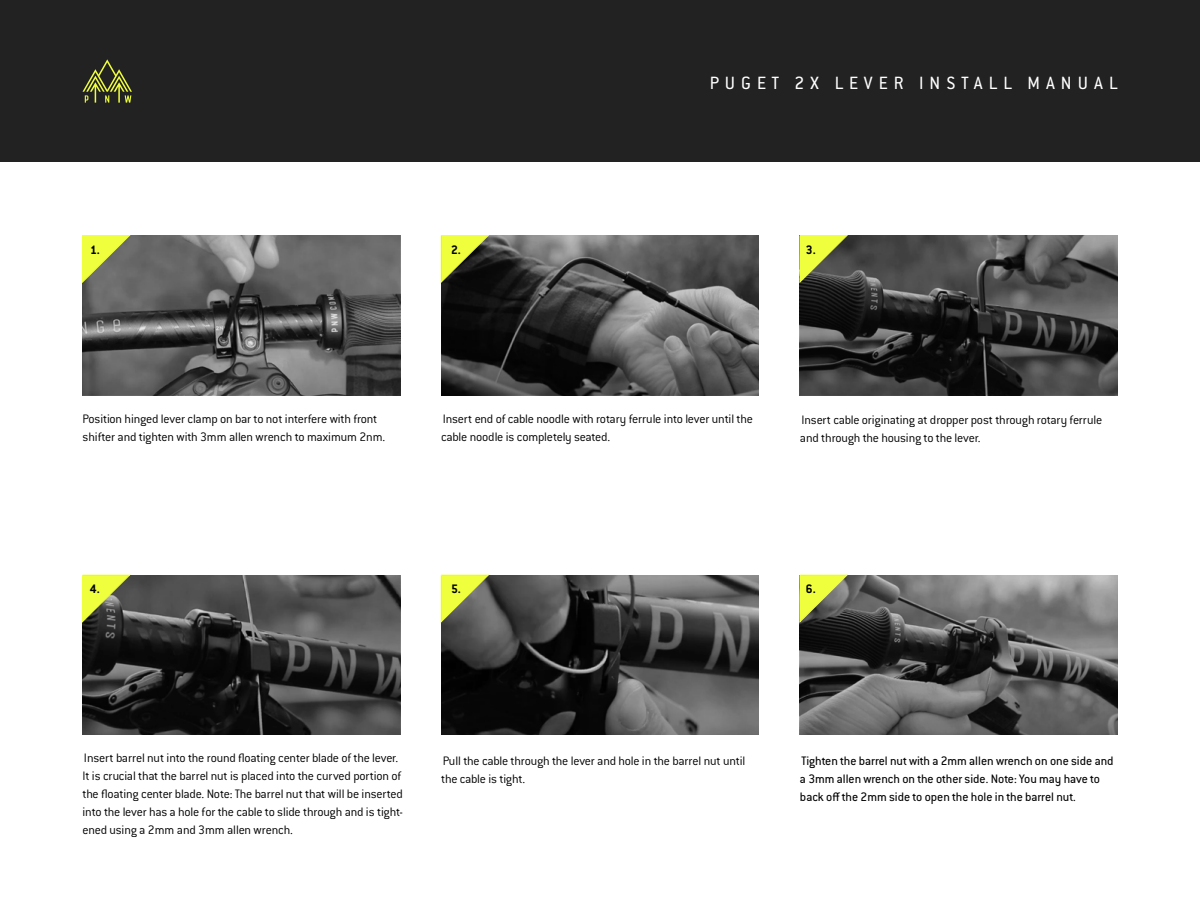
<style>
.page{position:relative;width:1200px;height:900px;background:#fff}
.page>*{position:absolute;margin:0;border:0;box-sizing:border-box;transform-origin:0 0}
.t1{font:19.5px "Conduit ITC Pro";letter-spacing:.31em;color:#fff}
.t2{font:300 13.5px/18px "Conduit ITC Pro";letter-spacing:-.015em;color:#000}
.t3{font:13.5px/18px "Conduit ITC Pro";color:#000}
.t4{font:700 13.5px "Conduit ITC Pro";color:#000}
</style>
<div class="page">
<div style="left:0;top:0;width:1200px;height:162px;background:#222"></div>
<svg style="left:82px;top:59px;width:50px;height:44px"></svg>
<img style="left:82px;top:575px;width:318px;height:160px">
<img style="left:441px;top:575px;width:318px;height:160px">
<img style="left:800px;top:575px;width:318px;height:160px">
<svg style="left:800px;top:575px;width:47px;height:47px;background:#a6ae4b"></svg>
<svg style="left:82px;top:575px;width:48px;height:47px;background:#a2a946"></svg>
<img style="left:800px;top:236px;width:318px;height:159px">
<svg style="left:800px;top:235px;width:47px;height:48px;background:#9da542"></svg>
<svg style="left:441px;top:575px;width:48px;height:47px;background:#abb351"></svg>
<img style="left:82px;top:236px;width:318px;height:159px">
<img style="left:441px;top:236px;width:318px;height:159px">
<svg style="left:82px;top:235px;width:48px;height:48px;background:#afb653"></svg>
<svg style="left:441px;top:235px;width:48px;height:48px;background:#848c2a"></svg>
<p class="t4" style="left:90px;top:242px;width:11px">1.</p>
<p class="t4" style="left:451px;top:242px;width:11px">2.</p>
<h1 class="t1" style="left:710px;top:72px;width:409px">PUGET 2X LEVER INSTALL MANUAL</h1>
<p class="t4" style="left:806px;top:242px;width:11px">3.</p>
<p class="t2" style="left:82px;top:410px;width:304px">Position hinged lever clamp on bar to not interfere with front shifter and tighten with 3mm allen wrench to maximum 2nm.</p>
<p class="t2" style="left:441px;top:410px;width:313px">Insert end of cable noodle with rotary ferrule into lever until the cable noodle is completely seated.</p>
<p class="t2" style="left:800px;top:411px;width:304px">Insert cable originating at dropper post through rotary ferrule and through the housing to the lever.</p>
<p class="t4" style="left:90px;top:581px;width:11px">4.</p>
<p class="t4" style="left:451px;top:581px;width:11px">5.</p>
<p class="t4" style="left:806px;top:581px;width:11px">6.</p>
<p class="t2" style="left:83px;top:749px;width:322px">Insert barrel nut into the round floating center blade of the lever.<br>It is crucial that the barrel nut is placed into the curved portion of the floating center blade. Note: The barrel nut that will be inserted into the lever has a hole for the cable to slide through and is tight&shy;ened using a 2mm and 3mm allen wrench.</p>
<p class="t2" style="left:441px;top:752px;width:306px">Pull the cable through the lever and hole in the barrel nut until the cable is tight.</p>
<p class="t3" style="left:800px;top:752px;width:315px">Tighten the barrel nut with a 2mm allen wrench on one side and a 3mm allen wrench on the other side. Note: You may have to back off the 2mm side to open the hole in the barrel nut.</p>
</div>
